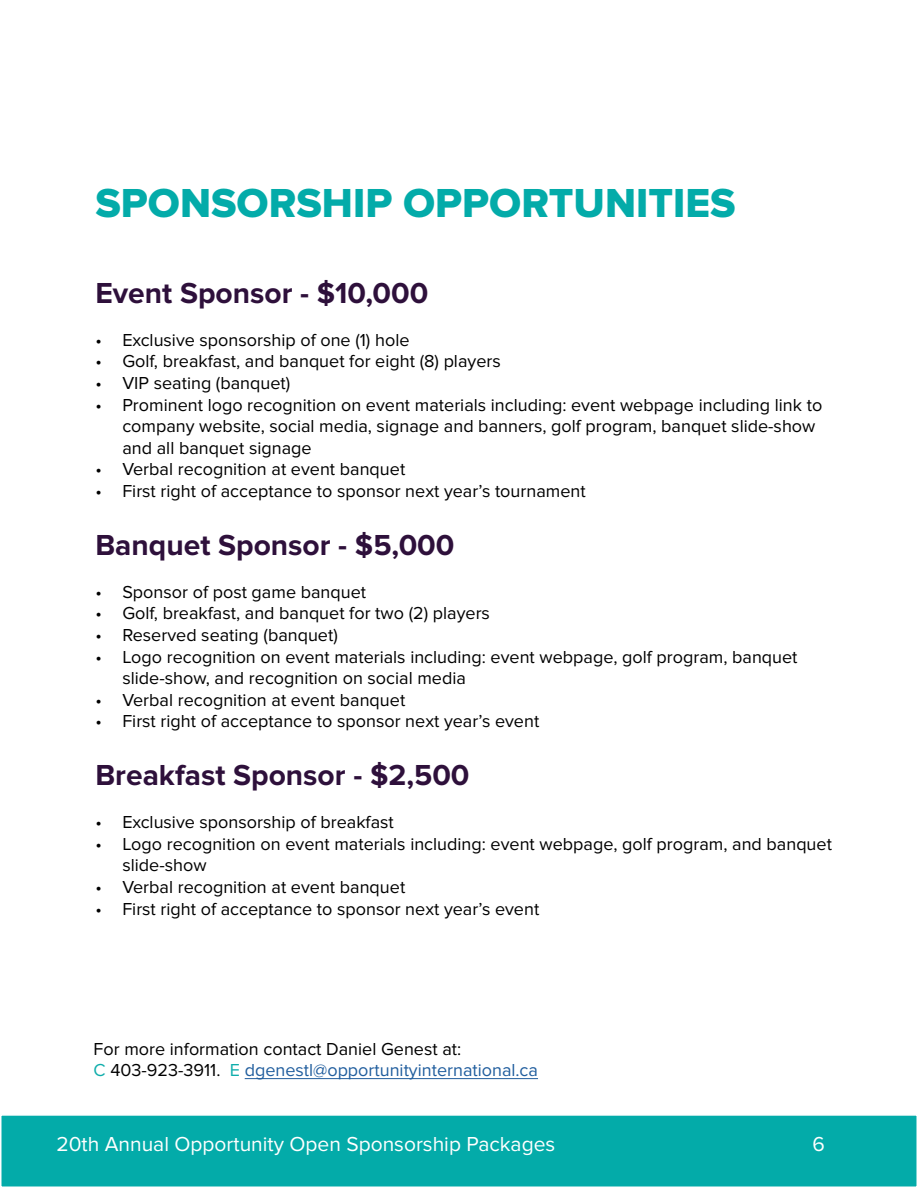
<style>
.page{position:relative;width:918px;height:1188px;background:#fff}
.page>*{position:absolute;margin:0;border:0;box-sizing:border-box;transform-origin:0 0}
.t1{font:42px "Proxima Nova Extrabld";color:#03aba9}
.t2{font:700 30px "Proxima Nova";color:#2e103b}
.t3{font:21px "Proxima Nova";color:#fff}
.t4{font:18px/21.6px "Proxima Nova";color:#000}
.s1{color:#0fadab}
.s2{color:#215e9e}
</style>
<div class="page">
<div style="left:0;top:1114px;width:918px;height:74px;background:#03aba9;border:2px solid #fff"></div>
<hr style="left:245px;top:1078px;width:293px;height:1px;background:#215e9e">
<h1 class="t1" style="left:95px;top:184px;width:642px">SPONSORSHIP OPPORTUNITIES</h1>
<h2 class="t2" style="left:95px;top:275px;width:334px">Event Sponsor - $10,000</h2>
<p class="t4" style="left:95px;top:329px;width:316px">• Exclusive sponsorship of one (1) hole</p>
<p class="t4" style="left:95px;top:351px;width:407px">• Golf, breakfast, and banquet for eight (8) players</p>
<p class="t4" style="left:95px;top:373px;width:196px">• VIP seating (banquet)</p>
<p class="t4" style="left:122px;top:394px;width:701px;text-indent:-27px">• Prominent logo recognition on event materials including: event webpage including link to company website, social media, signage and banners, golf program, banquet slide-show and all banquet signage</p>
<p class="t4" style="left:95px;top:459px;width:311px">• Verbal recognition at event banquet</p>
<p class="t4" style="left:95px;top:481px;width:492px">• First right of acceptance to sponsor next year’s tournament</p>
<h2 class="t2" style="left:95px;top:527px;width:361px">Banquet Sponsor - $5,000</h2>
<p class="t4" style="left:95px;top:581px;width:272px">• Sponsor of post game banquet</p>
<p class="t4" style="left:95px;top:603px;width:396px">• Golf, breakfast, and banquet for two (2) players</p>
<p class="t4" style="left:95px;top:625px;width:244px">• Reserved seating (banquet)</p>
<p class="t4" style="left:122px;top:646px;width:677px;text-indent:-27px">• Logo recognition on event materials including: event webpage, golf program, banquet slide-show, and recognition on social media</p>
<p class="t4" style="left:95px;top:689px;width:311px">• Verbal recognition at event banquet</p>
<p class="t4" style="left:95px;top:711px;width:445px">• First right of acceptance to sponsor next year’s event</p>
<h2 class="t2" style="left:95px;top:758px;width:376px">Breakfast Sponsor - $2,500</h2>
<p class="t4" style="left:95px;top:812px;width:300px">• Exclusive sponsorship of breakfast</p>
<p class="t4" style="left:122px;top:833px;width:711px;text-indent:-27px">• Logo recognition on event materials including: event webpage, golf program, and banquet slide-show</p>
<p class="t4" style="left:95px;top:877px;width:311px">• Verbal recognition at event banquet</p>
<p class="t4" style="left:95px;top:898px;width:445px">• First right of acceptance to sponsor next year’s event</p>
<p class="t4" style="left:94px;top:1038px;width:446px">For more information contact Daniel Genest at:<br><span class="s1">C</span> 403-923-3911. <span class="s1">E</span> <span class="s2">dgenestl@opportunityinternational.ca</span></p>
<p class="t3" style="left:56px;top:1132px;width:500px">20th Annual Opportunity Open Sponsorship Packages</p>
<p class="t3" style="left:812px;top:1132px;width:14px">6</p>
</div>
